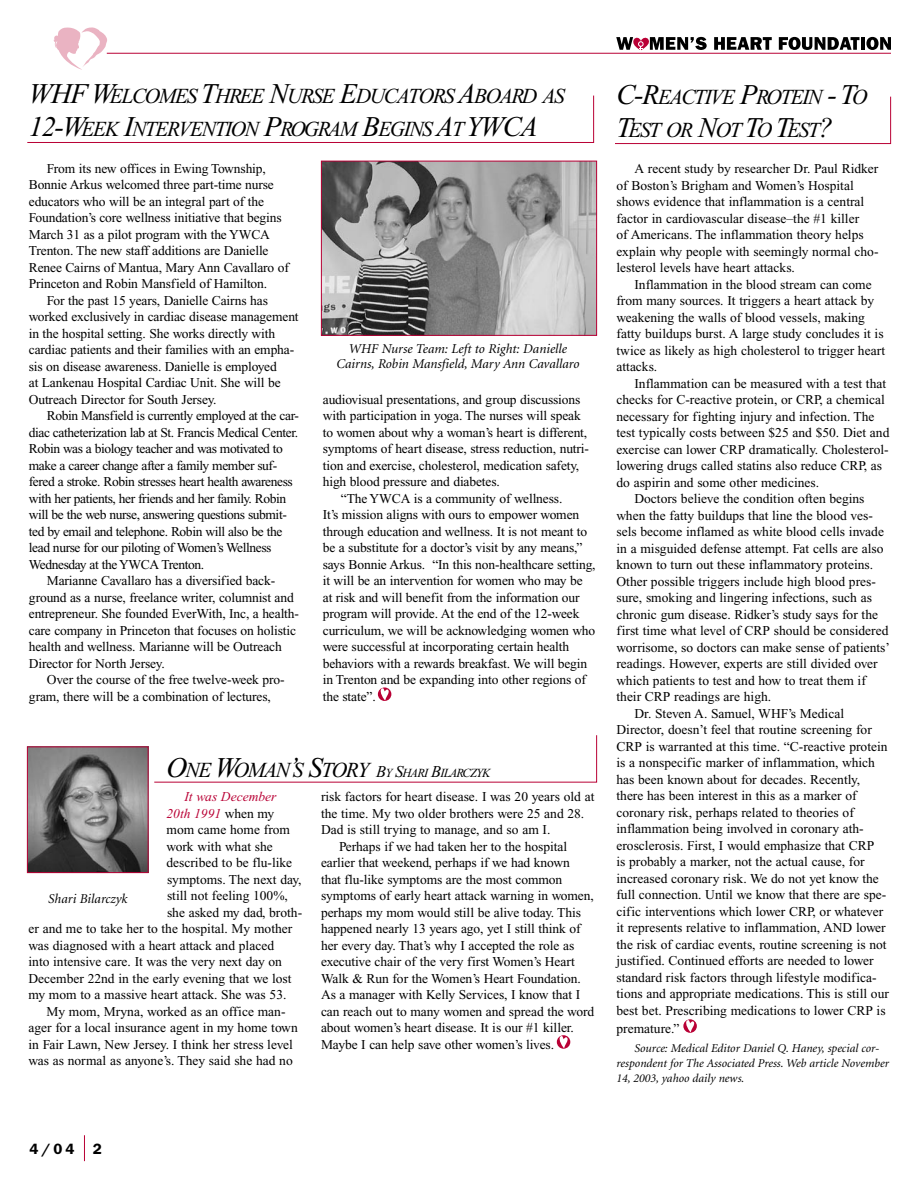
<style>
.page{position:relative;width:918px;height:1188px;background:#fff}
.page>*{position:absolute;margin:0;border:0;box-sizing:border-box;transform-origin:0 0}
.B_head{font:italic 21.3px/33px "Times New Roman";letter-spacing:-.065em;color:#000}
.t1{font:600 15px "Franklin Gothic";color:#000}
.body{font:13.5px/16.5px "Times New Roman";letter-spacing:-.005em;color:#000}
.body-2{font:13.5px/16.5px "Times New Roman";letter-spacing:-.03em;color:#000}
.t2{font:italic 13.5px "Minion";color:#000}
.body-3{font:italic 13.5px "Times New Roman";color:#b90035}
.B_head-2{font:italic 12.3px "Times New Roman";letter-spacing:-.065em;color:#000}
.body-4{font:italic 12px/15px "Minion";color:#000}
.s1{font-size:28.5px}
.s2{font-size:21.3px}
.s3{font-size:16.5px}
.s4{font-style:normal;color:#000}
</style>
<div class="page">
<svg style="left:683px;top:1019px;width:14px;height:14px"></svg>
<svg style="left:557px;top:1035px;width:13px;height:14px"></svg>
<svg style="left:615px;top:96px;width:276px;height:48px"></svg>
<svg style="left:154px;top:735px;width:443px;height:48px"></svg>
<img style="left:29px;top:749px;width:118px;height:122px">
<div style="left:27px;top:747px;width:122px;height:126px;border:1px solid #b90035"></div>
<hr style="left:107px;top:53px;width:784px;height:1px;background:#b90035">
<svg style="left:714px;top:37px;width:58px;height:13px"></svg>
<svg style="left:779px;top:37px;width:81px;height:13px"></svg>
<hr style="left:861px;top:37px;width:4px;height:13px;background:#000">
<svg style="left:866px;top:37px;width:25px;height:13px"></svg>
<svg style="left:616px;top:37px;width:91px;height:14px"></svg>
<svg style="left:53px;top:27px;width:54px;height:43px"></svg>
<svg style="left:378px;top:687px;width:13px;height:14px"></svg>
<svg style="left:27px;top:95px;width:567px;height:48px"></svg>
<img style="left:323px;top:163px;width:272px;height:171px">
<div style="left:321px;top:161px;width:276px;height:175px;border:1px solid #b90035"></div>
<svg style="left:84px;top:1135px;width:1px;height:26px"></svg>
<p class="B_head" style="left:29px;top:80px;width:537px"><span class="s1">WHF W</span>ELCOMES <span class="s1">T</span>HREE <span class="s1">N</span>URSE <span class="s1">E</span>DUCATORS <span class="s1">A</span>BOARD AS<br><span class="s1">12-W</span>EEK <span class="s1">I</span>NTERVENTION <span class="s1">P</span>ROGRAM <span class="s1">B</span>EGINS <span class="s1">A</span>T <span class="s1">YWCA</span></p>
<p class="body" style="left:29px;top:160px;width:262px;text-indent:18px">From its new offices in Ewing Township, Bonnie Arkus welcomed three part-time nurse educators who will be an integral part of the Foundation’s core wellness initiative that begins March 31 as a pilot program with the YWCA Trenton. The new staff additions are Danielle Renee Cairns of Mantua, Mary Ann Cavallaro of Princeton and Robin Mansfield of Hamilton.</p>
<p class="body" style="left:29px;top:292px;width:271px;text-indent:18px">For the past 15 years, Danielle Cairns has worked exclusively in cardiac disease management in the hospital setting. She works directly with cardiac patients and their families with an empha&shy;sis on disease awareness. Danielle is employed<br>at Lankenau Hospital Cardiac Unit. She will be Outreach Director for South Jersey.</p>
<p class="body-2" style="left:29px;top:408px;width:272px;text-indent:18px">Robin Mansfield is currently employed at the car&shy;diac catheterization lab at St. Francis Medical Center.<br>Robin was a biology teacher and was motivated to make a career change after a family member suf&shy;fered a stroke. Robin stresses heart health awareness with her patients, her friends and her family. Robin will be the web nurse, answering questions submit&shy;ted by email and telephone. Robin will also be the lead nurse for our piloting of Women’s Wellness Wednesday at the YWCA Trenton.</p>
<p class="body" style="left:29px;top:573px;width:272px;text-indent:18px">Marianne Cavallaro has a diversified back&shy;ground as a nurse, freelance writer, columnist and entrepreneur. She founded EverWith, Inc, a health&shy;care company in Princeton that focuses on holistic health and wellness. Marianne will be Outreach Director for North Jersey.</p>
<p class="body" style="left:29px;top:672px;width:257px;text-indent:18px">Over the course of the free twelve-week pro&shy;gram, there will be a combination of lectures,</p>
<p class="t2" style="left:349px;top:342px;width:220px">WHF Nurse Team: Left to Right: Danielle</p>
<p class="t2" style="left:337px;top:357px;width:245px">Cairns, Robin Mansfield, Mary Ann Cavallaro</p>
<p class="body" style="left:323px;top:391px;width:268px">audiovisual presentations, and group discussions with participation in yoga. The nurses will speak to women about why a woman’s heart is different, symptoms of heart disease, stress reduction, nutri&shy;tion and exercise, cholesterol, medication safety, high blood pressure and diabetes.</p>
<p class="body" style="left:323px;top:490px;width:274px;text-indent:18px">“The YWCA is a community of wellness.<br>It’s mission aligns with ours to empower women through education and wellness. It is not meant to be a substitute for a doctor’s visit by any means,” says Bonnie Arkus. “In this non-healthcare setting, it will be an intervention for women who may be at risk and will benefit from the information our program will provide. At the end of the 12-week curriculum, we will be acknowledging women who were successful at incorporating certain health behaviors with a rewards breakfast. We will begin in Trenton and be expanding into other regions of the state”.</p>
<p class="B_head-2" style="left:166px;top:767px;width:325px"><span class="s1">O</span><span class="s2">NE</span> <span class="s1">W</span><span class="s2">OMAN</span><span class="s1">’</span><span class="s2">S</span> <span class="s1">S</span><span class="s2">TORY</span> <span class="s3">B</span>Y <span class="s3">S</span>HARI <span class="s3">B</span>ILARCZYK</p>
<p class="body-3" style="left:184px;top:790px;width:93px">It was December</p>
<p class="body-3" style="left:166px;top:806px;width:109px">20th 1991 <span class="s4">when my</span></p>
<p class="body" style="left:166px;top:822px;width:125px">mom came home from</p>
<p class="body" style="left:166px;top:838px;width:108px">work with what she</p>
<p class="body" style="left:166px;top:855px;width:127px">described to be flu-like</p>
<p class="body" style="left:167px;top:871px;width:136px">symptoms. The next day,</p>
<p class="body" style="left:167px;top:888px;width:123px">still not feeling 100%,</p>
<p class="body" style="left:167px;top:904px;width:137px">she asked my dad, broth-</p>
<p class="body" style="left:28px;top:921px;width:265px">er and me to take her to the hospital. My mother</p>
<p class="body" style="left:28px;top:937px;width:247px">was diagnosed with a heart attack and placed</p>
<p class="body" style="left:28px;top:954px;width:255px">into intensive care. It was the very next day on</p>
<p class="body" style="left:28px;top:970px;width:265px">December 22nd in the early evening that we lost</p>
<p class="body" style="left:28px;top:987px;width:259px">my mom to a massive heart attack. She was 53.</p>
<p class="body" style="left:28px;top:1003px;width:271px;text-align:center">My mom, Mryna, worked as an office man-<br>ager for a local insurance agent in my home town in Fair Lawn, New Jersey. I think her stress level was as normal as anyone’s. They said she had no</p>
<p class="t2" style="left:48px;top:892px;width:81px">Shari Bilarczyk</p>
<p class="body" style="left:321px;top:789px;width:275px">risk factors for heart disease. I was 20 years old at the time. My two older brothers were 25 and 28.<br>Dad is still trying to manage, and so am I.</p>
<p class="body" style="left:321px;top:838px;width:275px;text-indent:18px">Perhaps if we had taken her to the hospital earlier that weekend, perhaps if we had known<br>that flu-like symptoms are the most common symptoms of early heart attack warning in women, perhaps my mom would still be alive today. This happened nearly 13 years ago, yet I still think of her every day. That’s why I accepted the role as executive chair of the very first Women’s Heart Walk &amp; Run for the Women’s Heart Foundation.<br>As a manager with Kelly Services, I know that I can reach out to many women and spread the word about women’s heart disease. It is our #1 killer.<br>Maybe I can help save other women’s lives.</p>
<p class="B_head" style="left:617px;top:80px;width:252px"><span class="s1">C-R</span>EACTIVE <span class="s1">P</span>ROTEIN <span class="s1">- T</span>O<br><span class="s1">T</span>EST OR <span class="s1">N</span>OT <span class="s1">T</span>O <span class="s1">T</span>EST<span class="s1">?</span></p>
<p class="body" style="left:617px;top:161px;width:264px;text-indent:18px">A recent study by researcher Dr. Paul Ridker of Boston’s Brigham and Women’s Hospital shows evidence that inflammation is a central factor in cardiovascular disease–the #1 killer<br>of Americans. The inflammation theory helps explain why people with seemingly normal cho&shy;lesterol levels have heart attacks.</p>
<p class="body" style="left:617px;top:276px;width:270px;text-indent:18px">Inflammation in the blood stream can come from many sources. It triggers a heart attack by weakening the walls of blood vessels, making fatty buildups burst. A large study concludes it is twice as likely as high cholesterol to trigger heart attacks.</p>
<p class="body" style="left:617px;top:375px;width:274px;text-indent:18px">Inflammation can be measured with a test that checks for C-reactive protein, or CRP, a chemical necessary for fighting injury and infection. The test typically costs between $25 and $50. Diet and exercise can lower CRP dramatically. Cholesterol&shy;lowering drugs called statins also reduce CRP, as do aspirin and some other medicines.</p>
<p class="body" style="left:617px;top:491px;width:275px;text-indent:18px">Doctors believe the condition often begins when the fatty buildups that line the blood ves&shy;sels become inflamed as white blood cells invade in a misguided defense attempt. Fat cells are also known to turn out these inflammatory proteins.<br>Other possible triggers include high blood pres&shy;sure, smoking and lingering infections, such as chronic gum disease. Ridker’s study says for the first time what level of CRP should be considered worrisome, so doctors can make sense of patients’ readings. However, experts are still divided over which patients to test and how to treat them if their CRP readings are high.</p>
<p class="body" style="left:617px;top:705px;width:274px;text-indent:18px">Dr. Steven A. Samuel, WHF’s Medical Director, doesn’t feel that routine screening for CRP is warranted at this time. “C-reactive protein is a nonspecific marker of inflammation, which has been known about for decades. Recently, there has been interest in this as a marker of coronary risk, perhaps related to theories of inflammation being involved in coronary ath&shy;erosclerosis. First, I would emphasize that CRP<br>is probably a marker, not the actual cause, for increased coronary risk. We do not yet know the full connection. Until we know that there are spe&shy;cific interventions which lower CRP, or whatever it represents relative to inflammation, AND lower the risk of cardiac events, routine screening is not justified. Continued efforts are needed to lower standard risk factors through lifestyle modifica&shy;tions and appropriate medications. This is still our best bet. Prescribing medications to lower CRP is</p>
<p class="body" style="left:617px;top:1020px;width:65px">premature.”</p>
<p class="body-4" style="left:617px;top:1041px;width:274px;text-indent:18px">Source: Medical Editor Daniel Q. Haney, special cor&shy;respondent for The Associated Press. Web article November<br>14, 2003, yahoo daily news.</p>
<p class="t1" style="left:29px;top:1140px;width:74px">4/04 2</p>
</div>
